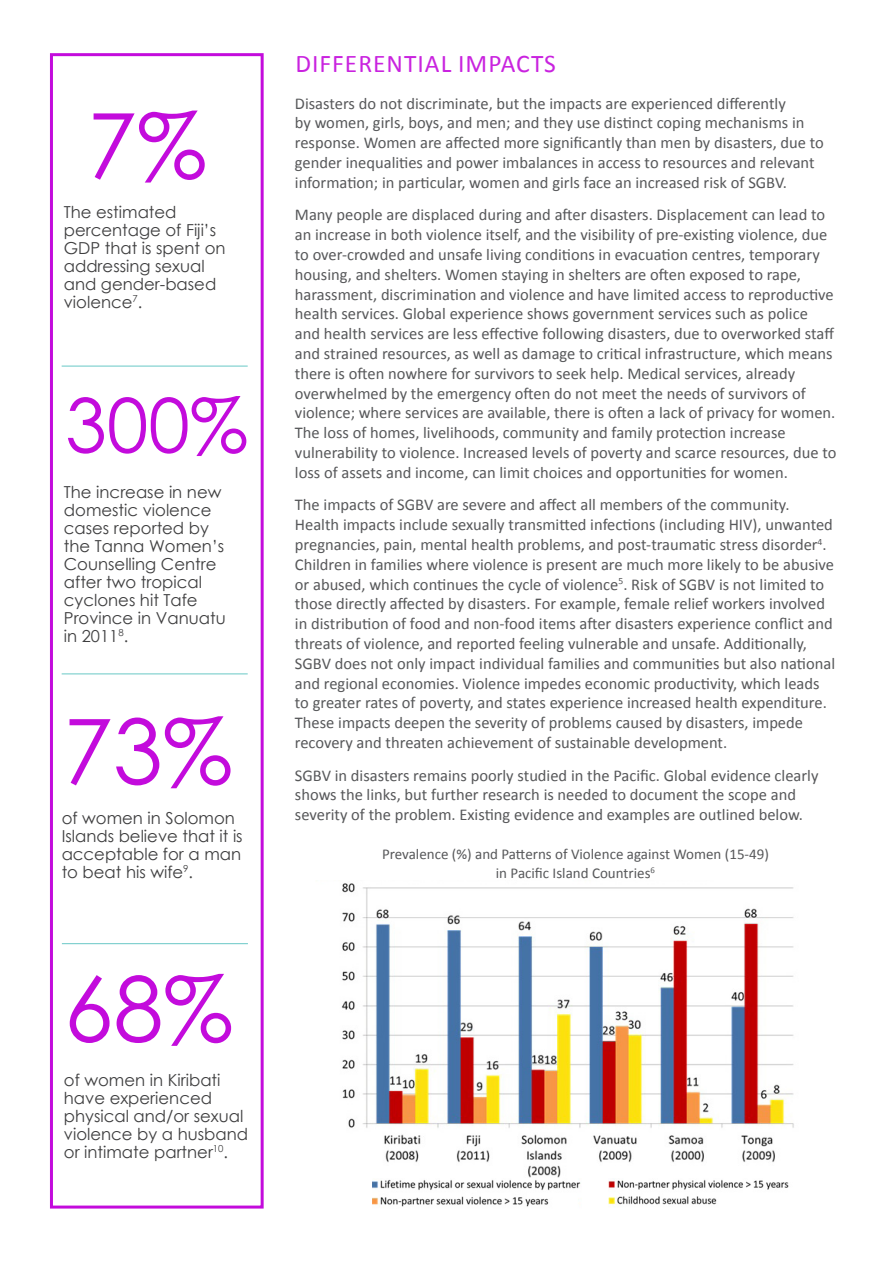
<style>
.page{position:relative;width:893px;height:1263px;background:#fff}
.page>*{position:absolute;margin:0;border:0;box-sizing:border-box;transform-origin:0 0}
.t1{font:90px "Century Gothic";color:#c30bdc}
.t2{font:75px "Century Gothic";color:#c30bdc}
.t3{font:25.5px "Calibri";letter-spacing:.04em;color:#c923df}
.t4{font:16.5px/19.8px "Calibri";color:#57585a}
.t5{font:16.5px/18px "Century Gothic";color:#3e3e3f}
.t6{font:15px "Calibri";color:#57585a}
</style>
<div class="page">
<div style="left:50px;top:53px;width:214px;height:1155px;border:3px solid #c30bdc"></div>
<hr style="left:62px;top:366px;width:186px;height:1px;background:#68c8c6">
<hr style="left:62px;top:673px;width:186px;height:1px;background:#68c8c6">
<img style="left:341px;top:883px;width:453px;height:295px">
<img style="left:373px;top:1179px;width:208px;height:29px">
<img style="left:608px;top:1179px;width:181px;height:26px">
<hr style="left:62px;top:943px;width:186px;height:1px;background:#68c8c6">
<p class="t1" style="left:87px;top:83px;width:121px">7%</p>
<p class="t5" style="left:64px;top:203px;width:163px">The estimated percentage of Fiji’s<br>GDP that is spent on addressing sexual and gender-based violence<sup>7</sup>.</p>
<p class="t2" style="left:65px;top:373px;width:184px">300%</p>
<p class="t5" style="left:64px;top:482px;width:163px">The increase in new domestic violence cases reported by the Tanna Women’s<br>Counselling Centre after two tropical cyclones hit Tafe<br>Province in Vanuatu</p>
<p class="t5" style="left:64px;top:626px;width:66px">in 2011<sup>8</sup>.</p>
<p class="t1" style="left:63px;top:688px;width:171px">73%</p>
<p class="t5" style="left:62px;top:808px;width:183px">of women in Solomon<br>Islands believe that it is acceptable for a man to beat his wife<sup>9</sup>.</p>
<p class="t1" style="left:64px;top:946px;width:171px">68%</p>
<p class="t5" style="left:64px;top:1070px;width:186px">of women in Kiribati have experienced physical and/or sexual violence by a husband or intimate partner<sup>10</sup>.</p>
<p class="t3" style="left:295px;top:48px;width:262px">DIFFERENTIAL IMPACTS</p>
<p class="t4" style="left:295px;top:93px;width:530px">Disasters do not discriminate, but the impacts are experienced differently<br>by women, girls, boys, and men; and they use distinct coping mechanisms in response. Women are affected more significantly than men by disasters, due to gender inequalities and power imbalances in access to resources and relevant information; in particular, women and girls face an increased risk of SGBV.</p>
<p class="t4" style="left:295px;top:205px;width:543px">Many people are displaced during and after disasters. Displacement can lead to an increase in both violence itself, and the visibility of pre-existing violence, due to over-crowded and unsafe living conditions in evacuation centres, temporary housing, and shelters. Women staying in shelters are often exposed to rape, harassment, discrimination and violence and have limited access to reproductive health services. Global experience shows government services such as police and health services are less effective following disasters, due to overworked staff and strained resources, as well as damage to critical infrastructure, which means there is often nowhere for survivors to seek help. Medical services, already overwhelmed by the emergency often do not meet the needs of survivors of violence; where services are available, there is often a lack of privacy for women.<br>The loss of homes, livelihoods, community and family protection increase vulnerability to violence. Increased levels of poverty and scarce resources, due to loss of assets and income, can limit choices and opportunities for women.</p>
<p class="t4" style="left:295px;top:495px;width:542px">The impacts of SGBV are severe and affect all members of the community.<br>Health impacts include sexually transmitted infections (including HIV), unwanted pregnancies, pain, mental health problems, and post-traumatic stress disorder<sup>4</sup>.<br>Children in families where violence is present are much more likely to be abusive or abused, which continues the cycle of violence<sup>5</sup>. Risk of SGBV is not limited to those directly affected by disasters. For example, female relief workers involved in distribution of food and non-food items after disasters experience conflict and threats of violence, and reported feeling vulnerable and unsafe. Additionally, SGBV does not only impact individual families and communities but also national and regional economies. Violence impedes economic productivity, which leads to greater rates of poverty, and states experience increased health expenditure.<br>These impacts deepen the severity of problems caused by disasters, impede recovery and threaten achievement of sustainable development.</p>
<p class="t4" style="left:295px;top:765px;width:525px">SGBV in disasters remains poorly studied in the Pacific. Global evidence clearly shows the links, but further research is needed to document the scope and severity of the problem. Existing evidence and examples are outlined below.</p>
<p class="t6" style="left:382px;top:845px;width:388px">Prevalence (%) and Patterns of Violence against Women (15-49)</p>
<p class="t6" style="left:496px;top:863px;width:161px">in Pacific Island Countries<sup>6</sup></p>
</div>
